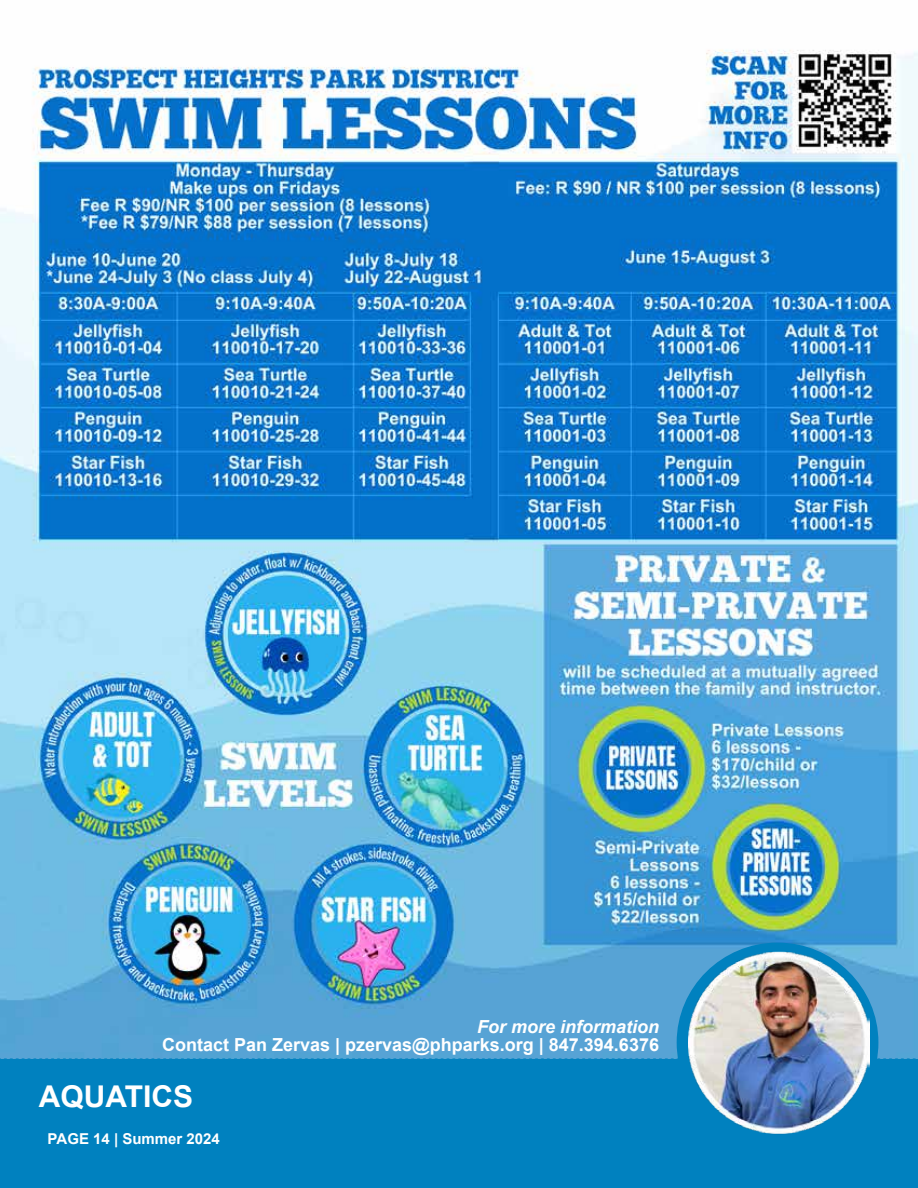
<style>
.page{position:relative;width:918px;height:1188px;background:#fff}
.page>*{position:absolute;margin:0;border:0;box-sizing:border-box;transform-origin:0 0}
.t1{font:700 30px "Arial";color:#fff}
.t2{font:700 18px "Arial";color:#fff}
.t3{font:italic 700 18px "Arial";color:#fff}
.t4{font:700 15px "Arial";color:#fff}
</style>
<div class="page">
<img style="left:0;top:49px;width:918px;height:1009px">
<div style="left:0;top:1058px;width:918px;height:130px;background:#0081bf"></div>
<div style="left:677px;top:943px;width:201px;height:199px;background:#0081bf;border-radius:50%"></div>
<img style="left:688px;top:925px;width:181px;height:234px">
<p class="t3" style="left:477px;top:1015px;width:184px">For more information</p>
<p class="t2" style="left:162px;top:1032px;width:498px">Contact Pan Zervas | pzervas@phparks.org | 847.394.6376</p>
<h1 class="t1" style="left:39px;top:1076px;width:156px">AQUATICS</h1>
<p class="t4" style="left:48px;top:1129px;width:174px">PAGE 14 | Summer 2024</p>
</div>
